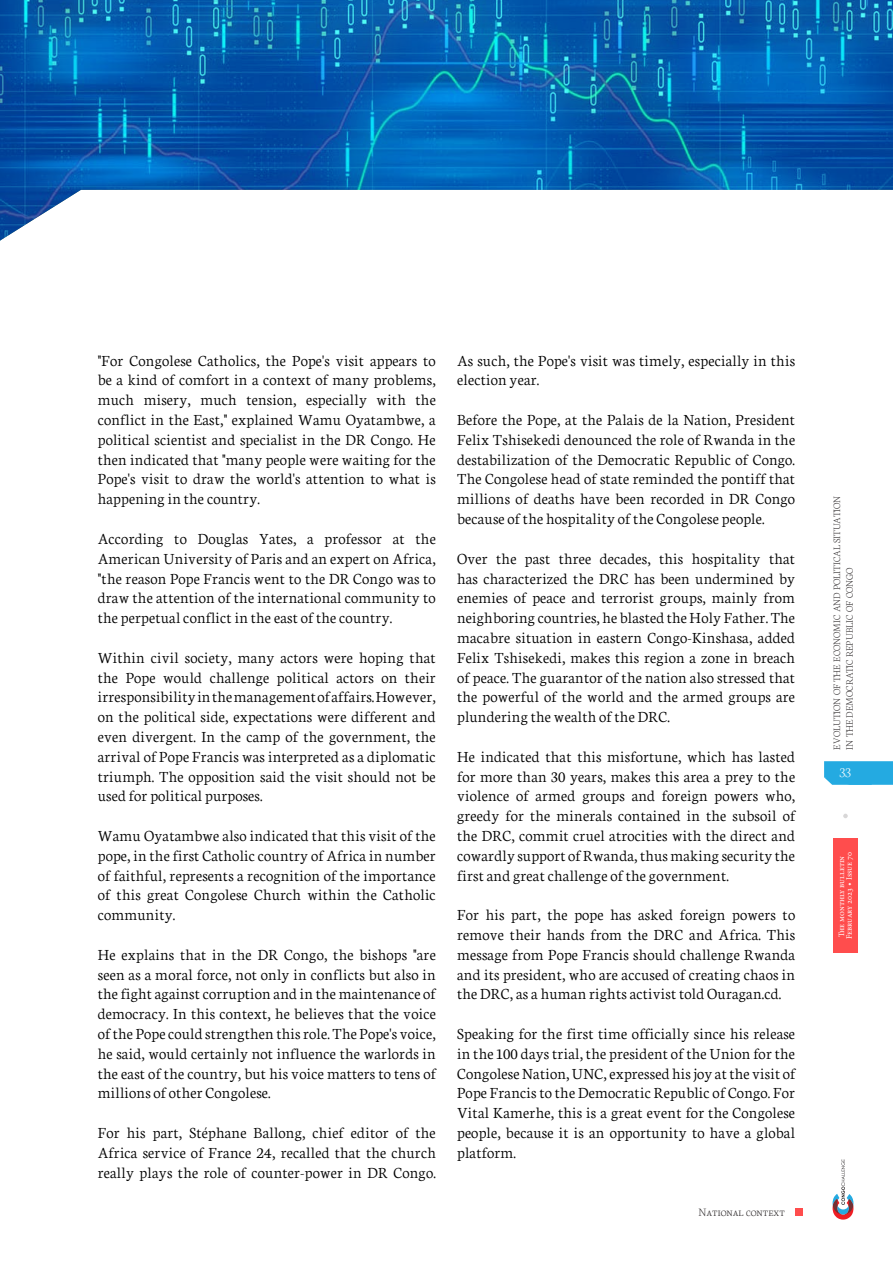
<style>
.page{position:relative;width:893px;height:1263px;background:#fff}
.page>*{position:absolute;margin:0;border:0;box-sizing:border-box;transform-origin:0 0}
.Texte_courant{font:300 16.5px/19.8px "Neuton";letter-spacing:.01em;color:#000;text-align:justify}
.t1{font:200 15px "Neuton";color:#fff}
.t2{font:200 12px "Neuton";color:#231f20}
.t3{font:200 10.5px/12.6px "Neuton";color:#231f20}
.t4{font:8.25px/7.5px "Minion Pro";color:#fff}
.s1{font-family:"Neuton"}
</style>
<div class="page">
<svg style="left:0;top:0;width:893px;height:240px"></svg>
<div style="left:833px;top:838px;width:25px;height:115px;background:#ff4d4d"></div>
<svg style="left:824px;top:761px;width:69px;height:24px;background:#2bace1"></svg>
<svg style="left:833px;top:1159px;width:20px;height:60px"></svg>
<svg style="left:843px;top:814px;width:5px;height:4px"></svg>
<svg style="left:795px;top:1208px;width:7px;height:8px"></svg>
<p class="Texte_courant" style="left:98px;top:350px;width:340px">"For Congolese Catholics, the Pope's visit appears to be a kind of comfort in a context of many problems, much misery, much tension, especially with the conflict in the East," explained Wamu Oyatambwe, a political scientist and specialist in the DR Congo. He then indicated that "many people were waiting for the Pope's visit to draw the world's attention to what is happening in the country.</p>
<p class="Texte_courant" style="left:98px;top:528px;width:340px">According to Douglas Yates, a professor at the American University of Paris and an expert on Africa, "the reason Pope Francis went to the DR Congo was to draw the attention of the international community to the perpetual conflict in the east of the country.</p>
<p class="Texte_courant" style="left:98px;top:647px;width:340px">Within civil society, many actors were hoping that the Pope would challenge political actors on their irresponsibility in the management of affairs. However, on the political side, expectations were different and even divergent. In the camp of the government, the arrival of Pope Francis was interpreted as a diplomatic triumph. The opposition said the visit should not be used for political purposes.</p>
<p class="Texte_courant" style="left:98px;top:825px;width:339px">Wamu Oyatambwe also indicated that this visit of the pope, in the first Catholic country of Africa in number of faithful, represents a recognition of the importance of this great Congolese Church within the Catholic community.</p>
<p class="Texte_courant" style="left:98px;top:944px;width:340px">He explains that in the DR Congo, the bishops "are seen as a moral force, not only in conflicts but also in the fight against corruption and in the maintenance of democracy. In this context, he believes that the voice of the Pope could strengthen this role. The Pope's voice, he said, would certainly not influence the warlords in the east of the country, but his voice matters to tens of millions of other Congolese.</p>
<p class="Texte_courant" style="left:98px;top:1122px;width:340px">For his part, Stéphane Ballong, chief editor of the Africa service of France 24, recalled that the church really plays the role of counter-power in DR Congo.</p>
<p class="Texte_courant" style="left:457px;top:350px;width:339px">As such, the Pope's visit was timely, especially in this election year.</p>
<p class="Texte_courant" style="left:457px;top:409px;width:340px">Before the Pope, at the Palais de la Nation, President Felix Tshisekedi denounced the role of Rwanda in the destabilization of the Democratic Republic of Congo.<br>The Congolese head of state reminded the pontiff that millions of deaths have been recorded in DR Congo because of the hospitality of the Congolese people.</p>
<p class="Texte_courant" style="left:457px;top:548px;width:340px">Over the past three decades, this hospitality that has characterized the DRC has been undermined by enemies of peace and terrorist groups, mainly from neighboring countries, he blasted the Holy Father. The macabre situation in eastern Congo-Kinshasa, added Felix Tshisekedi, makes this region a zone in breach of peace. The guarantor of the nation also stressed that the powerful of the world and the armed groups are plundering the wealth of the DRC.</p>
<p class="Texte_courant" style="left:457px;top:746px;width:340px">He indicated that this misfortune, which has lasted for more than 30 years, makes this area a prey to the violence of armed groups and foreign powers who, greedy for the minerals contained in the subsoil of the DRC, commit cruel atrocities with the direct and cowardly support of Rwanda, thus making security the first and great challenge of the government.</p>
<p class="Texte_courant" style="left:457px;top:904px;width:340px">For his part, the pope has asked foreign powers to remove their hands from the DRC and Africa. This message from Pope Francis should challenge Rwanda and its president, who are accused of creating chaos in the DRC, as a human rights activist told Ouragan.cd.</p>
<p class="Texte_courant" style="left:457px;top:1023px;width:340px">Speaking for the first time officially since his release in the 100 days trial, the president of the Union for the Congolese Nation, UNC, expressed his joy at the visit of Pope Francis to the Democratic Republic of Congo. For Vital Kamerhe, this is a great event for the Congolese people, because it is an opportunity to have a global platform.</p>
<p class="t2" style="left:699px;top:1206px;width:88px">National context</p>
<p class="t3" style="left:830px;top:749px;width:255px;rotate:-90deg">EVOLUTION OF THE ECONOMIC AND POLITICAL SITUATION<br>IN THE DEMOCRATIC REPUBLIC OF CONGO</p>
<p class="t1" style="left:839px;top:764px;width:13px">33</p>
<p class="t4" style="left:838px;top:939px;width:89px;rotate:-90deg">The monthly bulletin<br>February 2023 <span class="s1">◊</span> Issue 70</p>
</div>
